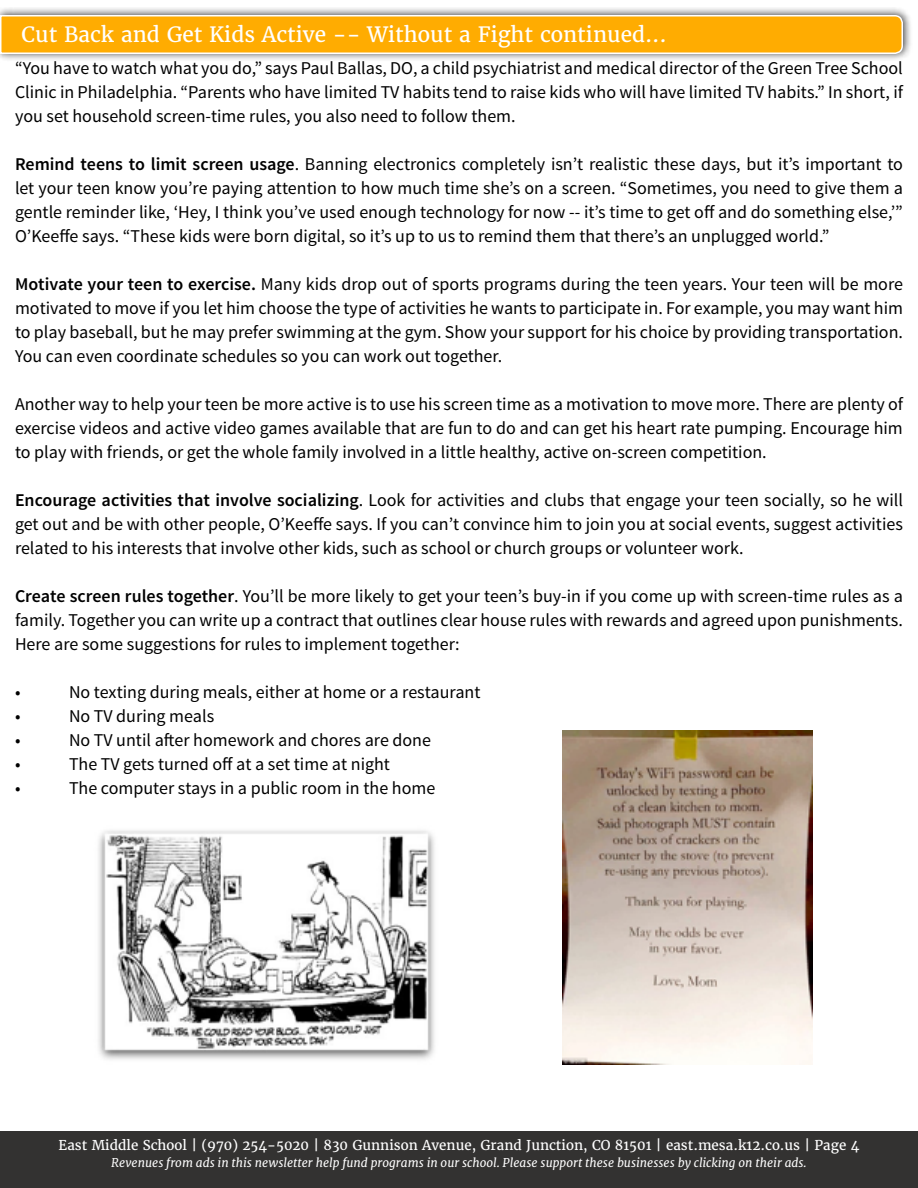
<style>
.page{position:relative;width:918px;height:1188px;background:#fff}
.page>*{position:absolute;margin:0;border:0;box-sizing:border-box;transform-origin:0 0}
.t1{font:21px "Merriweather";color:#fff}
.t2{font:18px/24px "Source Sans Pro";color:#000;text-align:justify}
.t3{font:13.5px "Merriweather";color:#fff}
.t4{font:italic 12px "Merriweather";color:#fff}
.s1{font-weight:600}
</style>
<div class="page">
<div style="left:0;top:1131px;width:918px;height:57px;background:#333231"></div>
<div style="left:0;top:7px;width:913px;height:55px;background:#000;opacity:.75"></div>
<svg style="left:0;top:14px;width:904px;height:41px;background:#fab11c"></svg>
<img style="left:98px;top:830px;width:337px;height:230px">
<img style="left:562px;top:730px;width:251px;height:335px">
<p class="t1" style="left:22px;top:22px;width:647px">Cut Back and Get Kids Active -- Without a Fight continued...</p>
<p class="t2" style="left:15px;top:57px;width:890px">“You have to watch what you do,” says Paul Ballas, DO, a child psychiatrist and medical director of the Green Tree School Clinic in Philadelphia. “Parents who have limited TV habits tend to raise kids who will have limited TV habits.” In short, if you set household screen-time rules, you also need to follow them.</p>
<p class="t2" style="left:15px;top:153px;width:890px"><span class="s1">Remind teens to limit screen usage</span>. Banning electronics completely isn’t realistic these days, but it’s important to let your teen know you’re paying attention to how much time she’s on a screen. “Sometimes, you need to give them a gentle reminder like, ‘Hey, I think you’ve used enough technology for now -- it’s time to get off and do something else,’” O’Keeffe says. “These kids were born digital, so it’s up to us to remind them that there’s an unplugged world.”</p>
<p class="t2" style="left:15px;top:273px;width:890px"><span class="s1">Motivate your teen to exercise.</span> Many kids drop out of sports programs during the teen years. Your teen will be more motivated to move if you let him choose the type of activities he wants to participate in. For example, you may want him to play baseball, but he may prefer swimming at the gym. Show your support for his choice by providing transportation.<br>You can even coordinate schedules so you can work out together.</p>
<p class="t2" style="left:15px;top:393px;width:890px">Another way to help your teen be more active is to use his screen time as a motivation to move more. There are plenty of exercise videos and active video games available that are fun to do and can get his heart rate pumping. Encourage him to play with friends, or get the whole family involved in a little healthy, active on-screen competition.</p>
<p class="t2" style="left:15px;top:489px;width:890px"><span class="s1">Encourage activities that involve socializing</span>. Look for activities and clubs that engage your teen socially, so he will get out and be with other people, O’Keeffe says. If you can’t convince him to join you at social events, suggest activities related to his interests that involve other kids, such as school or church groups or volunteer work.</p>
<p class="t2" style="left:15px;top:585px;width:889px"><span class="s1">Create screen rules together</span>. You’ll be more likely to get your teen’s buy-in if you come up with screen-time rules as a family. Together you can write up a contract that outlines clear house rules with rewards and agreed upon punishments.<br>Here are some suggestions for rules to implement together:</p>
<p class="t2" style="left:15px;top:681px;width:7px">•</p>
<p class="t2" style="left:69px;top:681px;width:413px">No texting during meals, either at home or a restaurant</p>
<p class="t2" style="left:15px;top:705px;width:7px">•</p>
<p class="t2" style="left:69px;top:705px;width:147px">No TV during meals</p>
<p class="t2" style="left:15px;top:729px;width:7px">•</p>
<p class="t2" style="left:69px;top:729px;width:364px">No TV until after homework and chores are done</p>
<p class="t2" style="left:15px;top:753px;width:7px">•</p>
<p class="t2" style="left:69px;top:753px;width:323px">The TV gets turned off at a set time at night</p>
<p class="t2" style="left:15px;top:777px;width:7px">•</p>
<p class="t2" style="left:69px;top:777px;width:368px">The computer stays in a public room in the home</p>
<p class="t3" style="left:59px;top:1137px;width:802px">East Middle School | (970) 254-5020 | 830 Gunnison Avenue, Grand Junction, CO 81501 | east.mesa.k12.co.us | Page 4</p>
<p class="t4" style="left:111px;top:1155px;width:697px">Revenues from ads in this newsletter help fund programs in our school. Please support these businesses by clicking on their ads.</p>
</div>
